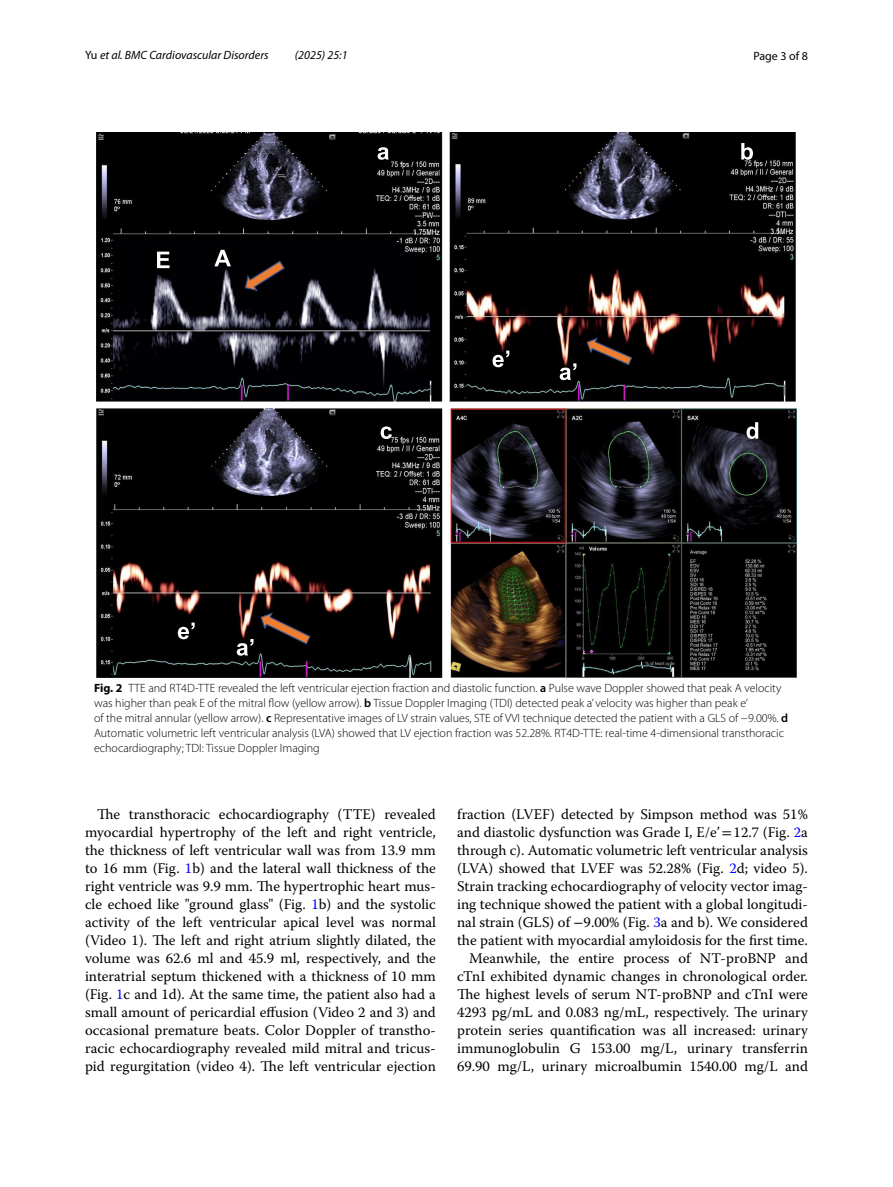
<style>
.page{position:relative;width:893px;height:1187px;background:#fff}
.page>*{position:absolute;margin:0;border:0;box-sizing:border-box;transform-origin:0 0}
.t1{font:14.7px/18px "Warnock Pro";color:#000;text-align:justify}
.t2{font:300 12px/15px "Myriad Pro";color:#000}
.t3{font:italic 12px "Myriad Pro";color:#000}
.t4{font:12px "Myriad Pro";color:#000}
.s1{font-style:normal}
.s2{font-weight:700}
.s3{font-weight:600}
.s4{color:#00f}
.s5{font-family:"STIX"}
</style>
<div class="page">
<img style="left:96px;top:133px;width:701px;height:544px">
<svg style="left:586px;top:336px;width:47px;height:30px"></svg>
<svg style="left:741px;top:143px;width:12px;height:17px"></svg>
<svg style="left:492px;top:350px;width:17px;height:17px"></svg>
<svg style="left:560px;top:363px;width:16px;height:17px"></svg>
<svg style="left:260px;top:611px;width:51px;height:34px;background:#342016"></svg>
<svg style="left:381px;top:426px;width:11px;height:13px"></svg>
<svg style="left:178px;top:622px;width:17px;height:17px"></svg>
<svg style="left:237px;top:639px;width:17px;height:16px"></svg>
<svg style="left:747px;top:422px;width:11px;height:17px"></svg>
<svg style="left:244px;top:260px;width:42px;height:32px"></svg>
<svg style="left:378px;top:147px;width:11px;height:13px"></svg>
<svg style="left:157px;top:251px;width:13px;height:17px"></svg>
<svg style="left:214px;top:250px;width:17px;height:16px"></svg>
<p class="t3" style="left:85px;top:48px;width:185px"><span class="s1">Yu</span> et al. BMC Cardiovascular Disorders</p>
<p class="t3" style="left:295px;top:48px;width:54px">(2025) 25:1</p>
<p class="t4" style="left:753px;top:48px;width:56px">Page 3 of 8</p>
<p class="t2" style="left:94px;top:681px;width:696px"><span class="s2">Fig. 2</span> TTE and RT4D-TTE revealed the left ventricular ejection fraction and diastolic function. <span class="s3">a</span> Pulse wave Doppler showed that peak A velocity was higher than peak E of the mitral flow (yellow arrow). <span class="s3">b</span> Tissue Doppler Imaging (TDI) detected peak a’ velocity was higher than peak e’<br>of the mitral annular (yellow arrow). <span class="s3">c</span> Representative images of LV strain values, STE of VVI technique detected the patient with a GLS of −9.00%. <span class="s3">d </span>Automatic volumetric left ventricular analysis (LVA) showed that LV ejection fraction was 52.28%. RT4D-TTE: real-time 4-dimensional transthoracic echocardiography; TDI: Tissue Doppler Imaging</p>
<p class="t1" style="left:85px;top:804px;width:352px;text-indent:12px">The transthoracic echocardiography (TTE) revealed myocardial hypertrophy of the left and right ventricle, the thickness of left ventricular wall was from 13.9 mm to 16 mm (Fig. <span class="s4">1</span>b) and the lateral wall thickness of the right ventricle was 9.9 mm. The hypertrophic heart mus&shy;cle echoed like "ground glass" (Fig. <span class="s4">1</span>b) and the systolic activity of the left ventricular apical level was normal (Video 1). The left and right atrium slightly dilated, the volume was 62.6 ml and 45.9 ml, respectively, and the interatrial septum thickened with a thickness of 10 mm (Fig. <span class="s4">1</span>c and 1d). At the same time, the patient also had a small amount of pericardial effusion (Video 2 and 3) and occasional premature beats. Color Doppler of transtho&shy;racic echocardiography revealed mild mitral and tricus&shy;pid regurgitation (video 4). The left ventricular ejection</p>
<p class="t1" style="left:457px;top:804px;width:352px;text-align:right">fraction (LVEF) detected by Simpson method was 51% and diastolic dysfunction was Grade I, E/e’<span class="s5">=</span>12.7 (Fig. <span class="s4">2</span>a through c). Automatic volumetric left ventricular analysis (LVA) showed that LVEF was 52.28% (Fig. <span class="s4">2</span>d; video 5).<br>Strain tracking echocardiography of velocity vector imag&shy;ing technique showed the patient with a global longitudi&shy;nal strain (GLS) of <span class="s5">−</span>9.00% (Fig. <span class="s4">3</span>a and b). We considered the patient with myocardial amyloidosis for the first time.<br>Meanwhile, the entire process of NT-proBNP and cTnI exhibited dynamic changes in chronological order.<br>The highest levels of serum NT-proBNP and cTnI were 4293 pg/mL and 0.083 ng/mL, respectively. The urinary protein series quantification was all increased: urinary immunoglobulin G 153.00 mg/L, urinary transferrin 69.90 mg/L, urinary microalbumin 1540.00 mg/L and</p>
</div>
